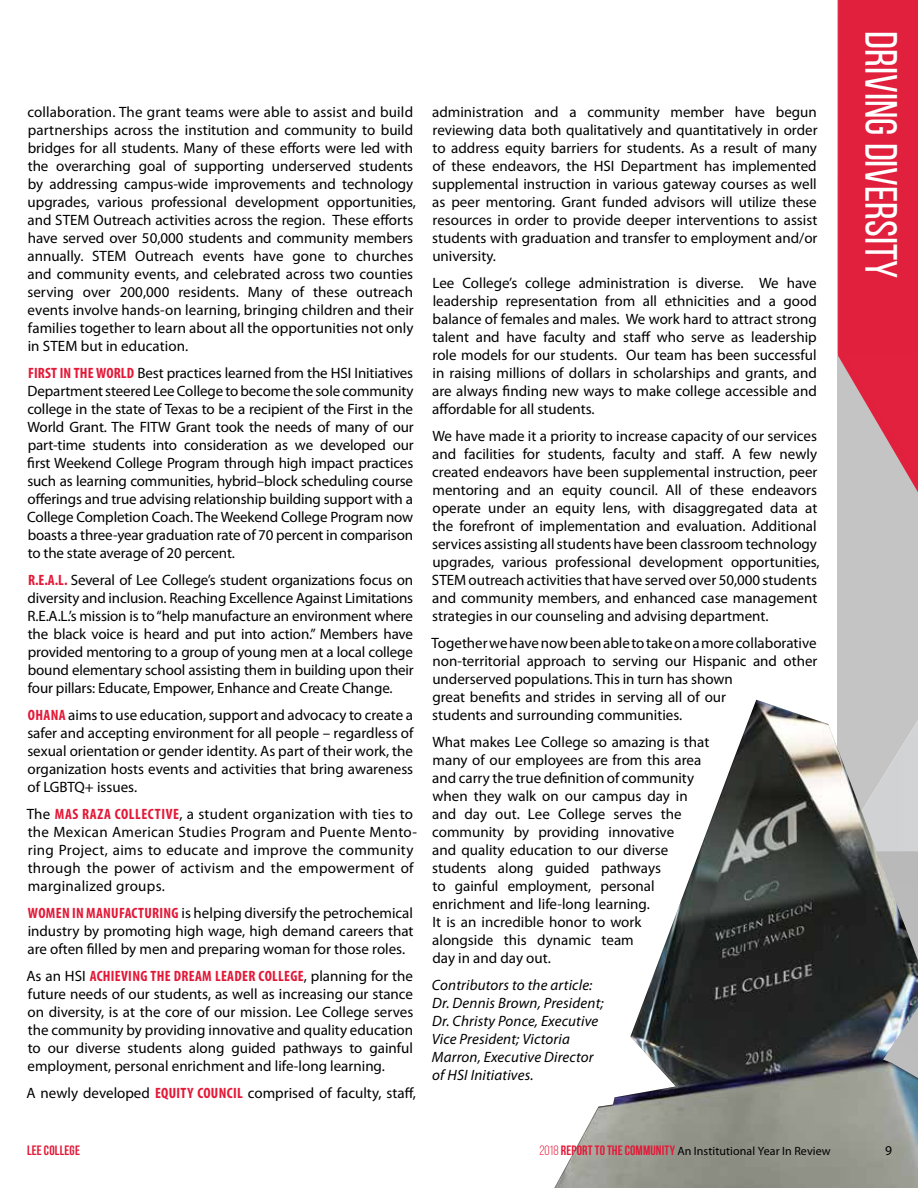
<style>
.page{position:relative;width:918px;height:1188px;background:#fff}
.page>*{position:absolute;margin:0;border:0;box-sizing:border-box;transform-origin:0 0}
.t1{font:45px "Bebas Neue";color:#fff}
.t2{font:15px/18px "Myriad Pro";color:#000;text-align:justify}
.t3{font:15px/18px "Myriad Pro";letter-spacing:.02em;color:#000}
.t4{font:italic 15px/18px "Myriad Pro";letter-spacing:.01em;color:#000}
.t5{font:700 13.5px "Bebas Neue";letter-spacing:.015em;color:#e31837}
.t6{font:13.5px "Myriad Pro";color:#000}
.t7{font:12px "Myriad Pro";letter-spacing:.005em;color:#000}
.s1{font-weight:700;font-stretch:condensed;color:#e31837}
.s2{font-family:"Bebas Neue";font-size:13.5px;color:#e31837}
.s3{font-family:"Bebas Neue";font-weight:700;font-size:13.5px;color:#e31837}
</style>
<div class="page">
<svg style="left:837px;top:0;width:81px;height:700px;background:#d56273"></svg>
<img style="left:554px;top:700px;width:364px;height:488px">
<p class="t2" style="left:27px;top:103px;width:390px;text-align:left">collaboration. The grant teams were able to assist and build partnerships across the institution and community to build bridges for all students. Many of these efforts were led with the overarching goal of supporting underserved students by addressing campus-wide improvements and technology upgrades, various professional development opportunities, and STEM Outreach activities across the region. These efforts have served over 50,000 students and community members annually. STEM Outreach events have gone to churches and community events, and celebrated across two counties serving over 200,000 residents. Many of these outreach events involve hands-on learning, bringing children and their families together to learn about all the opportunities not only in STEM but in education.</p>
<p class="t2" style="left:27px;top:364px;width:388px"><span class="s1">FIRST IN THE WORLD</span> Best practices learned from the HSI Initiatives Department steered Lee College to become the sole community college in the state of Texas to be a recipient of the First in the World Grant. The FITW Grant took the needs of many of our part-time students into consideration as we developed our first Weekend College Program through high impact practices such as learning communities, hybrid–block scheduling course offerings and true advising relationship building support with a College Completion Coach. The Weekend College Program now boasts a three-year graduation rate of 70 percent in comparison to the state average of 20 percent.</p>
<p class="t2" style="left:28px;top:571px;width:388px"><span class="s1">R.E.A.L.</span> Several of Lee College’s student organizations focus on diversity and inclusion. Reaching Excellence Against Limitations R.E.A.L.’s mission is to “help manufacture an environment where the black voice is heard and put into action.” Members have provided mentoring to a group of young men at a local college bound elementary school assisting them in building upon their four pillars: Educate, Empower, Enhance and Create Change.</p>
<p class="t2" style="left:27px;top:706px;width:388px"><span class="s1">OHANA</span> aims to use education, support and advocacy to create a safer and accepting environment for all people – regardless of sexual orientation or gender identity. As part of their work, the organization hosts events and activities that bring awareness of LGBTQ+ issues.</p>
<p class="t3" style="left:27px;top:805px;width:392px">The <span class="s1">MAS RAZA COLLECTIVE</span>, a student organization with ties to the Mexican American Studies Program and Puente Mento&shy;ring Project, aims to educate and improve the community through the power of activism and the empowerment of marginalized groups.</p>
<p class="t2" style="left:27px;top:904px;width:388px"><span class="s1">WOMEN IN MANUFACTURING</span> is helping diversify the petrochemical industry by promoting high wage, high demand careers that are often filled by men and preparing woman for those roles.</p>
<p class="t2" style="left:27px;top:967px;width:388px">As an HSI <span class="s1">ACHIEVING THE DREAM LEADER COLLEGE</span>, planning for the future needs of our students, as well as increasing our stance on diversity, is at the core of our mission. Lee College serves the community by providing innovative and quality education to our diverse students along guided pathways to gainful employment, personal enrichment and life-long learning.</p>
<p class="t2" style="left:27px;top:1084px;width:391px">A newly developed <span class="s1">EQUITY COUNCIL</span> comprised of faculty, staff,</p>
<p class="t2" style="left:432px;top:103px;width:387px">administration and a community member have begun reviewing data both qualitatively and quantitatively in order to address equity barriers for students. As a result of many of these endeavors, the HSI Department has implemented supplemental instruction in various gateway courses as well as peer mentoring. Grant funded advisors will utilize these resources in order to provide deeper interventions to assist students with graduation and transfer to employment and/or university.</p>
<p class="t2" style="left:432px;top:274px;width:386px">Lee College’s college administration is diverse. We have leadership representation from all ethnicities and a good balance of females and males. We work hard to attract strong talent and have faculty and staff who serve as leadership role models for our students. Our team has been successful in raising millions of dollars in scholarships and grants, and are always finding new ways to make college accessible and affordable for all students.</p>
<p class="t2" style="left:432px;top:427px;width:389px;text-align:left">We have made it a priority to increase capacity of our services and facilities for students, faculty and staff. A few newly created endeavors have been supplemental instruction, peer mentoring and an equity council. All of these endeavors operate under an equity lens, with disaggregated data at the forefront of implementation and evaluation. Additional services assisting all students have been classroom technology upgrades, various professional development opportunities, STEM outreach activities that have served over 50,000 students and community members, and enhanced case management strategies in our counseling and advising department.</p>
<p class="t2" style="left:431px;top:634px;width:388px;text-align:left">Together we have now been able to take on a more collaborative non-territorial approach to serving our Hispanic and other underserved populations. This in turn has shown<br>great benefits and strides in serving all of our<br>students and surrounding communities.</p>
<p class="t2" style="left:432px;top:733px;width:279px;text-align:left">What makes Lee College so amazing is that many of our employees are from this area and carry the true definition of community when they walk on our campus day in and day out. Lee College serves the community by providing innovative<br>and quality education to our diverse students along guided pathways<br>to gainful employment, personal enrichment and life-long learning.<br>It is an incredible honor to work<br>alongside this dynamic team<br>day in and day out.</p>
<p class="t4" style="left:432px;top:976px;width:173px">Contributors to the article:<br>Dr. Dennis Brown, President;<br>Dr. Christy Ponce, Executive<br>Vice President; Victoria<br>Marron, Executive Director of HSI Initiatives.</p>
<h1 class="t1" style="left:905px;top:31px;width:249px;rotate:90deg">Driving Diversity</h1>
<p class="t5" style="left:27px;top:1143px;width:55px">LEE COLLEGE</p>
<p class="t7" style="left:539px;top:1144px;width:293px"><span class="s2">2018</span> <span class="s3">REPORT TO THE COMMUNITY</span> An Institutional Year In Review</p>
<p class="t6" style="left:885px;top:1142px;width:8px">9</p>
</div>
